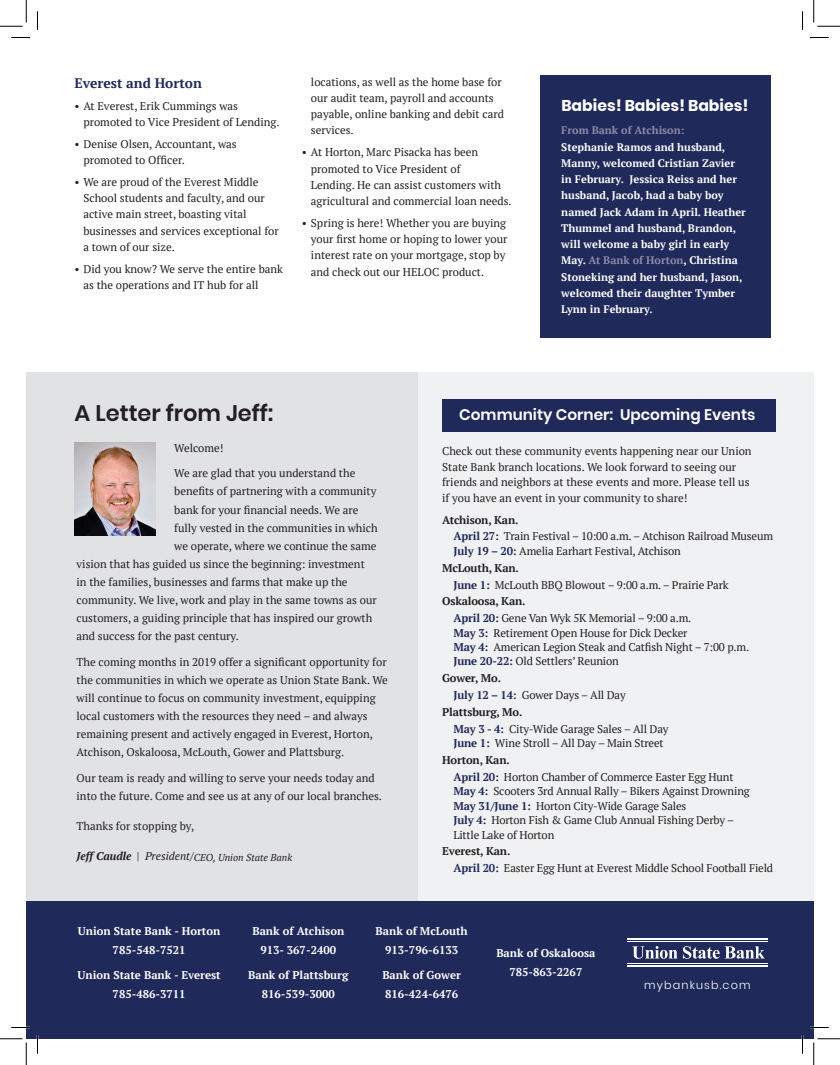
<style>
.page{position:relative;width:840px;height:1065px;background:#fff}
.page>*{position:absolute;margin:0;border:0;box-sizing:border-box;transform-origin:0 0}
.t1{font:600 22.5px "Poppins";color:#231f20}
.t2{font:700 15.62px "Poppins";color:#fff}
.t3{font:600 15.25px "Poppins";color:#fff}
.t4{font:700 13.75px "PT Serif";color:#1f295a}
.t5{font:11.25px/16.2px "PT Serif";color:#231f20}
.t6{font:700 11.25px/18.8px "PT Serif";color:#fff;text-align:center}
.t7{font:700 11.25px "PT Serif";letter-spacing:-.015em;color:#231f20}
.t8{font:300 11.25px "Poppins";letter-spacing:.1em;color:#fff}
.t9{font:700 10.88px/16.2px "PT Serif";color:#fff}
.t10{font:700 10.88px "PT Serif";color:#8f8ba6}
.t11{font:italic 10px "PT Serif";color:#231f20}
.s1{color:#8f8ba6}
.s2{font-weight:700;font-size:11.25px}
.s3{font-style:normal;font-size:11.25px}
.s4{font-size:11.25px}
.s5{font-weight:700}
.s6{font-weight:700;color:#1f295a}
</style>
<div class="page">
<div style="left:418px;top:372px;width:396px;height:537px;background:#f0f1f2"></div>
<div style="left:26px;top:372px;width:392px;height:537px;background:#e1e2e4"></div>
<img style="left:75px;top:443px;width:81px;height:93px">
<div style="left:541px;top:75px;width:230px;height:263px;background:#1f295a"></div>
<div style="left:442px;top:399px;width:334px;height:32px;background:#1f295a"></div>
<div style="left:26px;top:901px;width:788px;height:138px;background:#1f295a"></div>
<svg style="left:632px;top:946px;width:133px;height:13px"></svg>
<hr style="left:628px;top:938px;width:140px;height:2px;background:#fff">
<hr style="left:628px;top:941px;width:140px;height:1px;background:#fff">
<hr style="left:628px;top:965px;width:140px;height:2px;background:#fff">
<hr style="left:628px;top:963px;width:140px;height:1px;background:#fff">
<svg style="left:11px;top:37px;width:19px;height:1px"></svg>
<svg style="left:810px;top:37px;width:19px;height:1px"></svg>
<svg style="left:11px;top:1027px;width:19px;height:1px"></svg>
<svg style="left:810px;top:1027px;width:19px;height:1px"></svg>
<svg style="left:37px;top:11px;width:1px;height:19px"></svg>
<svg style="left:37px;top:1035px;width:1px;height:19px"></svg>
<svg style="left:802px;top:11px;width:1px;height:19px"></svg>
<svg style="left:802px;top:1035px;width:1px;height:19px"></svg>
<svg style="left:0;top:0;width:27px;height:27px"></svg>
<svg style="left:0;top:1039px;width:27px;height:26px"></svg>
<svg style="left:814px;top:0;width:26px;height:27px"></svg>
<svg style="left:814px;top:1039px;width:26px;height:26px"></svg>
<p class="t4" style="left:74px;top:74px;width:129px">Everest and Horton</p>
<p class="t5" style="left:83px;top:97px;width:198px;text-indent:-9px">• At Everest, Erik Cummings was promoted to Vice President of Lending.</p>
<p class="t5" style="left:83px;top:135px;width:155px;text-indent:-9px">• Denise Olsen, Accountant, was promoted to Officer.</p>
<p class="t5" style="left:83px;top:174px;width:197px;text-indent:-9px">• We are proud of the Everest Middle School students and faculty, and our active main street, boasting vital businesses and services exceptional for a town of our size.</p>
<p class="t5" style="left:83px;top:260px;width:201px;text-indent:-9px">• Did you know? We serve the entire bank as the operations and IT hub for all</p>
<p class="t5" style="left:311px;top:73px;width:194px">locations, as well as the home base for our audit team, payroll and accounts payable, online banking and debit card services.</p>
<p class="t5" style="left:311px;top:144px;width:202px;text-indent:-9px">• At Horton, Marc Pisacka has been promoted to Vice President of<br>Lending. He can assist customers with agricultural and commercial loan needs.</p>
<p class="t5" style="left:311px;top:215px;width:198px;text-indent:-9px">• Spring is here! Whether you are buying your first home or hoping to lower your interest rate on your mortgage, stop by and check out our HELOC product.</p>
<h2 class="t2" style="left:561px;top:96px;width:188px">Babies! Babies! Babies!</h2>
<p class="t10" style="left:561px;top:124px;width:125px">From Bank of Atchison:</p>
<p class="t9" style="left:561px;top:139px;width:186px">Stephanie Ramos and husband,<br>Manny, welcomed Cristian Zavier in February. Jessica Reiss and her husband, Jacob, had a baby boy named Jack Adam in April. Heather<br>Thummel and husband, Brandon, will welcome a baby girl in early<br>May. <span class="s1">At Bank of Horton</span>, Christina<br>Stoneking and her husband, Jason, welcomed their daughter Tymber<br>Lynn in February.</p>
<h1 class="t1" style="left:75px;top:400px;width:200px">A Letter from Jeff:</h1>
<h3 class="t3" style="left:459px;top:406px;width:298px">Community Corner: Upcoming Events</h3>
<p class="t5" style="left:174px;top:440px;width:51px">Welcome!</p>
<p class="t5" style="left:174px;top:465px;width:183px">We are glad that you understand the</p>
<p class="t5" style="left:174px;top:483px;width:204px">benefits of partnering with a community</p>
<p class="t5" style="left:174px;top:501px;width:186px">bank for your financial needs. We are</p>
<p class="t5" style="left:174px;top:519px;width:205px">fully vested in the communities in which</p>
<p class="t5" style="left:174px;top:538px;width:204px">we operate, where we continue the same</p>
<p class="t5" style="left:77px;top:556px;width:290px">vision that has guided us since the beginning: investment</p>
<p class="t5" style="left:77px;top:574px;width:273px">in the families, businesses and farms that make up the</p>
<p class="t5" style="left:77px;top:592px;width:302px">community. We live, work and play in the same towns as our</p>
<p class="t5" style="left:77px;top:610px;width:297px">customers, a guiding principle that has inspired our growth</p>
<p class="t5" style="left:77px;top:628px;width:164px">and success for the past century.</p>
<p class="t5" style="left:77px;top:653px;width:313px;line-height:18.1px">The coming months in 2019 offer a significant opportunity for the communities in which we operate as Union State Bank. We will continue to focus on community investment, equipping local customers with the resources they need – and always remaining present and actively engaged in Everest, Horton, Atchison, Oskaloosa, McLouth, Gower and Plattsburg.</p>
<p class="t5" style="left:77px;top:769px;width:307px;line-height:18.1px">Our team is ready and willing to serve your needs today and into the future. Come and see us at any of our local branches.</p>
<p class="t5" style="left:77px;top:817px;width:119px">Thanks for stopping by,</p>
<p class="t11" style="left:77px;top:851px;width:217px"><span class="s2">Jeff Caudle</span> <span class="s3">|</span> <span class="s4">President</span><span class="s3">/</span>CEO, Union State Bank</p>
<p class="t5" style="left:442px;top:443px;width:311px;line-height:15.6px">Check out these community events happening near our Union State Bank branch locations. We look forward to seeing our friends and neighbors at these events and more. Please tell us if you have an event in your community to share!</p>
<p class="t5" style="left:453px;top:511px;width:321px;line-height:16.9px;text-indent:-11px"><span class="s5">Atchison, Kan.<br></span><span class="s6">April 27:</span> Train Festival – 10:00 a.m. – Atchison Railroad Museum</p>
<p class="t5" style="left:442px;top:542px;width:240px;line-height:16.9px;text-indent:11px"><span class="s6">July 19 – 20:</span> Amelia Earhart Festival, Atchison<br><span class="s5">McLouth, Kan.</span></p>
<p class="t5" style="left:453px;top:576px;width:277px"><span class="s6">June 1:</span> McLouth BBQ Blowout – 9:00 a.m. – Prairie Park</p>
<p class="t7" style="left:442px;top:594px;width:85px">Oskaloosa, Kan.</p>
<p class="t5" style="left:453px;top:610px;width:240px"><span class="s6">April 20:</span> Gene Van Wyk 5K Memorial – 9:00 a.m.</p>
<p class="t5" style="left:453px;top:625px;width:297px;line-height:14.4px"><span class="s6">May 3:</span> Retirement Open House for Dick Decker<br><span class="s6">May 4:</span> American Legion Steak and Catfish Night – 7:00 p.m.<br><span class="s6">June 20-22:</span> Old Settlers’ Reunion</p>
<p class="t7" style="left:442px;top:671px;width:60px">Gower, Mo.</p>
<p class="t5" style="left:453px;top:687px;width:174px"><span class="s6">July 12 – 14:</span> Gower Days – All Day</p>
<p class="t7" style="left:442px;top:705px;width:82px">Plattsburg, Mo.</p>
<p class="t5" style="left:453px;top:721px;width:217px"><span class="s6">May 3 - 4:</span> City-Wide Garage Sales – All Day</p>
<p class="t5" style="left:442px;top:735px;width:223px;line-height:16.9px;text-indent:11px"><span class="s6">June 1:</span> Wine Stroll – All Day – Main Street<br><span class="s5">Horton, Kan.</span></p>
<p class="t5" style="left:453px;top:770px;width:298px;line-height:14.4px"><span class="s6">April 20:</span> Horton Chamber of Commerce Easter Egg Hunt <span class="s6">May 4:</span> Scooters 3rd Annual Rally – Bikers Against Drowning <span class="s6">May 31/June 1:</span> Horton City-Wide Garage Sales<br><span class="s6">July 4:</span> Horton Fish &amp; Game Club Annual Fishing Derby – Little Lake of Horton</p>
<p class="t5" style="left:453px;top:843px;width:321px;line-height:16.9px;text-indent:-11px"><span class="s5">Everest, Kan.<br></span><span class="s6">April 20:</span> Easter Egg Hunt at Everest Middle School Football Field</p>
<p class="t6" style="left:78px;top:921px;width:144px">Union State Bank - Horton<br>785-548-7521</p>
<p class="t6" style="left:252px;top:921px;width:93px">Bank of Atchison<br>913- 367-2400</p>
<p class="t6" style="left:376px;top:921px;width:94px">Bank of McLouth<br>913-796-6133</p>
<p class="t6" style="left:496px;top:944px;width:101px">Bank of Oskaloosa</p>
<p class="t6" style="left:77px;top:966px;width:145px">Union State Bank - Everest</p>
<p class="t6" style="left:510px;top:963px;width:74px">785-863-2267</p>
<p class="t6" style="left:113px;top:985px;width:74px">785-486-3711</p>
<p class="t6" style="left:248px;top:966px;width:102px">Bank of Plattsburg<br>816-539-3000</p>
<p class="t6" style="left:382px;top:966px;width:80px;text-align:left">Bank of Gower<br>816-424-6476</p>
<p class="t8" style="left:644px;top:978px;width:108px">mybankusb.com</p>
</div>
